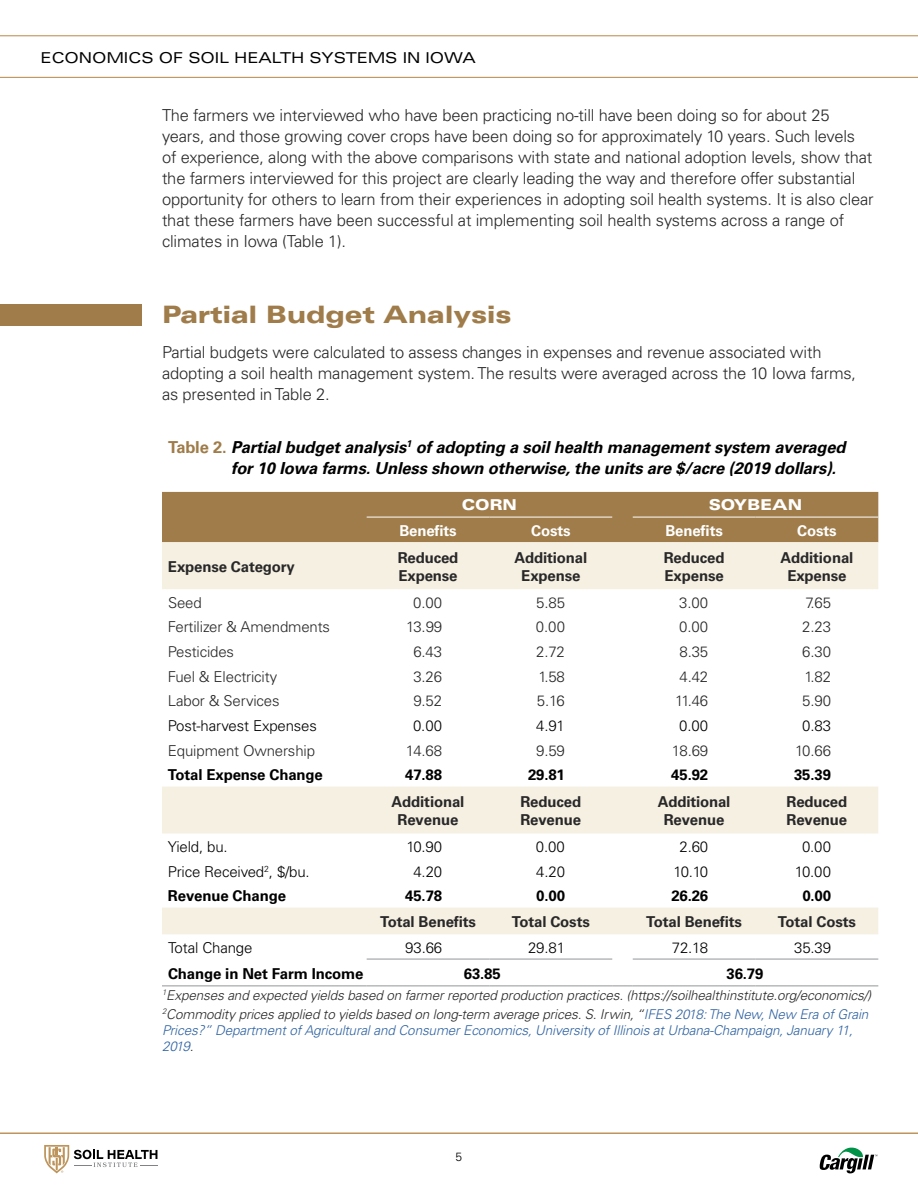
<style>
.page{position:relative;width:918px;height:1188px;background:#fff}
.page>*{position:absolute;margin:0;border:0;box-sizing:border-box;transform-origin:0 0}
.t1{font:900 expanded 24px "Univers";letter-spacing:-.01em;color:#9f7c49}
.t2{font:300 16.5px/21px "Univers";letter-spacing:-.01em;color:#292829}
.t3{font:italic 700 16.5px/21px "Univers";letter-spacing:-.01em;color:#000}
.t4{font:700 15px/18px "Univers";letter-spacing:-.01em;color:#292829}
.t5{font:300 15px "Univers";letter-spacing:-.01em;color:#292829}
.t6{font:300 15px "Univers";letter-spacing:-.01em;color:#000}
.t7{font:700 15px "Univers";letter-spacing:-.01em;color:#000}
.t8{font:expanded 15px "Univers";letter-spacing:-.01em;color:#000}
.t9{font:700 15px "Univers";letter-spacing:-.01em;color:#fff}
.t10{font:900 expanded 15px "Univers";letter-spacing:-.01em;color:#fff}
.t11{font:italic 300 13.5px/19.5px "Univers";letter-spacing:-.01em;color:#292829}
.t12{font:italic 300 13.5px/16.2px "Univers";letter-spacing:-.01em;color:#2f63a2}
.t13{font:300 12px "Univers";color:#000}
.s1{font-style:normal;color:#9f7c49}
.s2{color:#2f63a2}
.s3{color:#292829}
</style>
<div class="page">
<hr style="left:0;top:35px;width:918px;height:1px;background:#c0955b">
<hr style="left:0;top:77px;width:918px;height:1px;background:#c0955b">
<svg style="left:819px;top:1147px;width:58px;height:26px"></svg>
<svg style="left:44px;top:1145px;width:114px;height:28px"></svg>
<hr style="left:0;top:1132px;width:918px;height:2px;background:#c0955b">
<div style="left:162px;top:492px;width:716px;height:50px;background:#9f7c49"></div>
<svg style="left:162px;top:542px;width:716px;height:392px"></svg>
<hr style="left:367px;top:517px;width:122px;height:1px;background:#fff">
<hr style="left:489px;top:517px;width:123px;height:1px;background:#fff">
<hr style="left:633px;top:517px;width:123px;height:1px;background:#fff">
<hr style="left:756px;top:517px;width:122px;height:1px;background:#fff">
<hr style="left:162px;top:986px;width:205px;height:1px;background:#939598">
<hr style="left:367px;top:986px;width:122px;height:1px;background:#939598">
<hr style="left:489px;top:986px;width:123px;height:1px;background:#939598">
<svg style="left:612px;top:986px;width:21px;height:1px"></svg>
<hr style="left:633px;top:986px;width:123px;height:1px;background:#939598">
<hr style="left:756px;top:986px;width:122px;height:1px;background:#939598">
<hr style="left:367px;top:959px;width:122px;height:1px;background:#939598">
<hr style="left:489px;top:959px;width:123px;height:1px;background:#939598">
<hr style="left:633px;top:959px;width:123px;height:1px;background:#939598">
<hr style="left:756px;top:959px;width:122px;height:1px;background:#939598">
<div style="left:0;top:304px;width:142px;height:22px;background:#9f7c49"></div>
<p class="t8" style="left:40px;top:49px;width:437px">ECONOMICS OF SOIL HEALTH SYSTEMS IN IOWA</p>
<p class="t2" style="left:162px;top:105px;width:713px">The farmers we interviewed who have been practicing no-till have been doing so for about 25 years, and those growing cover crops have been doing so for approximately 10 years. Such levels of experience, along with the above comparisons with state and national adoption levels, show that the farmers interviewed for this project are clearly leading the way and therefore offer substantial opportunity for others to learn from their experiences in adopting soil health systems. It is also clear that these farmers have been successful at implementing soil health systems across a range of climates in Iowa (Table 1).</p>
<h1 class="t1" style="left:162px;top:300px;width:351px">Partial Budget Analysis</h1>
<p class="t2" style="left:162px;top:341px;width:696px">Partial budgets were calculated to assess changes in expenses and revenue associated with adopting a soil health management system. The results were averaged across the 10 Iowa farms, as presented in Table 2.</p>
<p class="t3" style="left:231px;top:437px;width:616px;text-indent:-63px"><span class="s1">Table 2.</span> Partial budget analysis<sup>1</sup> of adopting a soil health management system averaged for 10 Iowa farms. Unless shown otherwise, the units are $/acre (2019 dollars).</p>
<p class="t10" style="left:462px;top:496px;width:57px">CORN</p>
<p class="t10" style="left:709px;top:496px;width:95px">SOYBEAN</p>
<p class="t9" style="left:399px;top:522px;width:59px">Benefits</p>
<p class="t9" style="left:531px;top:522px;width:41px">Costs</p>
<p class="t9" style="left:665px;top:522px;width:59px">Benefits</p>
<p class="t9" style="left:797px;top:522px;width:41px">Costs</p>
<p class="t4" style="left:168px;top:558px;width:128px">Expense Category</p>
<p class="t4" style="left:398px;top:549px;width:62px">Reduced<br>Expense</p>
<p class="t4" style="left:514px;top:549px;width:74px;text-align:center">Additional<br>Expense</p>
<p class="t4" style="left:664px;top:549px;width:62px">Reduced<br>Expense</p>
<p class="t4" style="left:781px;top:549px;width:74px;text-align:center">Additional<br>Expense</p>
<p class="t5" style="left:168px;top:593px;width:35px">Seed</p>
<p class="t5" style="left:413px;top:593px;width:31px">0.00</p>
<p class="t5" style="left:536px;top:593px;width:30px">5.85</p>
<p class="t5" style="left:679px;top:593px;width:31px">3.00</p>
<p class="t5" style="left:805px;top:593px;width:27px">7.65</p>
<p class="t5" style="left:168px;top:618px;width:164px">Fertilizer &amp; Amendments</p>
<p class="t5" style="left:406px;top:618px;width:38px">13.99</p>
<p class="t5" style="left:536px;top:618px;width:31px">0.00</p>
<p class="t5" style="left:679px;top:618px;width:31px">0.00</p>
<p class="t5" style="left:802px;top:618px;width:30px">2.23</p>
<p class="t5" style="left:168px;top:643px;width:68px">Pesticides</p>
<p class="t5" style="left:413px;top:643px;width:30px">6.43</p>
<p class="t5" style="left:536px;top:643px;width:30px">2.72</p>
<p class="t5" style="left:680px;top:643px;width:30px">8.35</p>
<p class="t5" style="left:802px;top:643px;width:30px">6.30</p>
<p class="t5" style="left:168px;top:667px;width:111px">Fuel &amp; Electricity</p>
<p class="t5" style="left:413px;top:667px;width:30px">3.26</p>
<p class="t5" style="left:538px;top:667px;width:28px">1.58</p>
<p class="t5" style="left:680px;top:667px;width:30px">4.42</p>
<p class="t5" style="left:804px;top:667px;width:28px">1.82</p>
<p class="t5" style="left:168px;top:692px;width:113px">Labor &amp; Services</p>
<p class="t5" style="left:413px;top:692px;width:30px">9.52</p>
<p class="t5" style="left:537px;top:692px;width:29px">5.16</p>
<p class="t5" style="left:675px;top:692px;width:35px">11.46</p>
<p class="t5" style="left:802px;top:692px;width:30px">5.90</p>
<p class="t6" style="left:168px;top:717px;width:151px">Post-harvest Expenses</p>
<p class="t6" style="left:413px;top:717px;width:31px">0.00</p>
<p class="t6" style="left:536px;top:717px;width:30px">4.91</p>
<p class="t6" style="left:679px;top:717px;width:31px">0.00</p>
<p class="t6" style="left:802px;top:717px;width:30px">0.83</p>
<p class="t5" style="left:168px;top:741px;width:149px">Equipment Ownership</p>
<p class="t5" style="left:406px;top:741px;width:38px">14.68</p>
<p class="t5" style="left:536px;top:741px;width:30px">9.59</p>
<p class="t5" style="left:672px;top:741px;width:38px">18.69</p>
<p class="t5" style="left:795px;top:741px;width:37px">10.66</p>
<p class="t7" style="left:168px;top:766px;width:156px">Total Expense Change</p>
<p class="t7" style="left:405px;top:766px;width:38px">47.88</p>
<p class="t7" style="left:528px;top:766px;width:38px">29.81</p>
<p class="t7" style="left:671px;top:766px;width:38px">45.92</p>
<p class="t7" style="left:794px;top:766px;width:38px">35.39</p>
<p class="t4" style="left:392px;top:793px;width:74px;text-align:center">Additional<br>Revenue</p>
<p class="t4" style="left:520px;top:793px;width:62px">Reduced<br>Revenue</p>
<p class="t4" style="left:658px;top:793px;width:74px;text-align:center">Additional<br>Revenue</p>
<p class="t4" style="left:786px;top:793px;width:62px">Reduced<br>Revenue</p>
<p class="t6" style="left:168px;top:838px;width:61px">Yield, bu.</p>
<p class="t6" style="left:406px;top:838px;width:37px">10.90</p>
<p class="t6" style="left:536px;top:838px;width:31px">0.00</p>
<p class="t6" style="left:679px;top:838px;width:30px">2.60</p>
<p class="t6" style="left:802px;top:838px;width:31px">0.00</p>
<p class="t6" style="left:168px;top:862px;width:143px">Price Received<sup>2</sup>, $/bu.</p>
<p class="t6" style="left:413px;top:862px;width:30px">4.20</p>
<p class="t6" style="left:536px;top:862px;width:30px">4.20</p>
<p class="t6" style="left:674px;top:862px;width:36px">10.10</p>
<p class="t6" style="left:795px;top:862px;width:38px">10.00</p>
<p class="t7" style="left:168px;top:887px;width:120px">Revenue Change</p>
<p class="t7" style="left:405px;top:887px;width:38px">45.78</p>
<p class="t7" style="left:536px;top:887px;width:30px">0.00</p>
<p class="t7" style="left:671px;top:887px;width:38px">26.26</p>
<p class="t7" style="left:802px;top:887px;width:30px">0.00</p>
<p class="t4" style="left:380px;top:913px;width:98px">Total Benefits</p>
<p class="t4" style="left:512px;top:913px;width:79px">Total Costs</p>
<p class="t4" style="left:646px;top:913px;width:98px">Total Benefits</p>
<p class="t4" style="left:778px;top:913px;width:79px">Total Costs</p>
<p class="t6" style="left:168px;top:938px;width:86px">Total Change</p>
<p class="t6" style="left:405px;top:938px;width:38px">93.66</p>
<p class="t6" style="left:528px;top:938px;width:38px">29.81</p>
<p class="t6" style="left:672px;top:938px;width:38px">72.18</p>
<p class="t6" style="left:794px;top:938px;width:38px">35.39</p>
<p class="t7" style="left:168px;top:965px;width:197px">Change in Net Farm Income</p>
<p class="t7" style="left:464px;top:965px;width:38px">63.85</p>
<p class="t7" style="left:727px;top:965px;width:38px">36.79</p>
<p class="t11" style="left:162px;top:985px;width:711px"><sup>1</sup>Expenses and expected yields based on farmer reported production practices. (https://soilhealthinstitute.org/economics/)<br><sup>2</sup>Commodity prices applied to yields based on long-term average prices. S. Irwin, “<span class="s2">IFES 2018: The New, New Era of Grain</span></p>
<p class="t12" style="left:162px;top:1022px;width:693px">Prices?” Department of Agricultural and Consumer Economics, University of Illinois at Urbana-Champaign, January 11,<br>2019<span class="s3">.</span></p>
<p class="t13" style="left:456px;top:1149px;width:8px">5</p>
</div>
